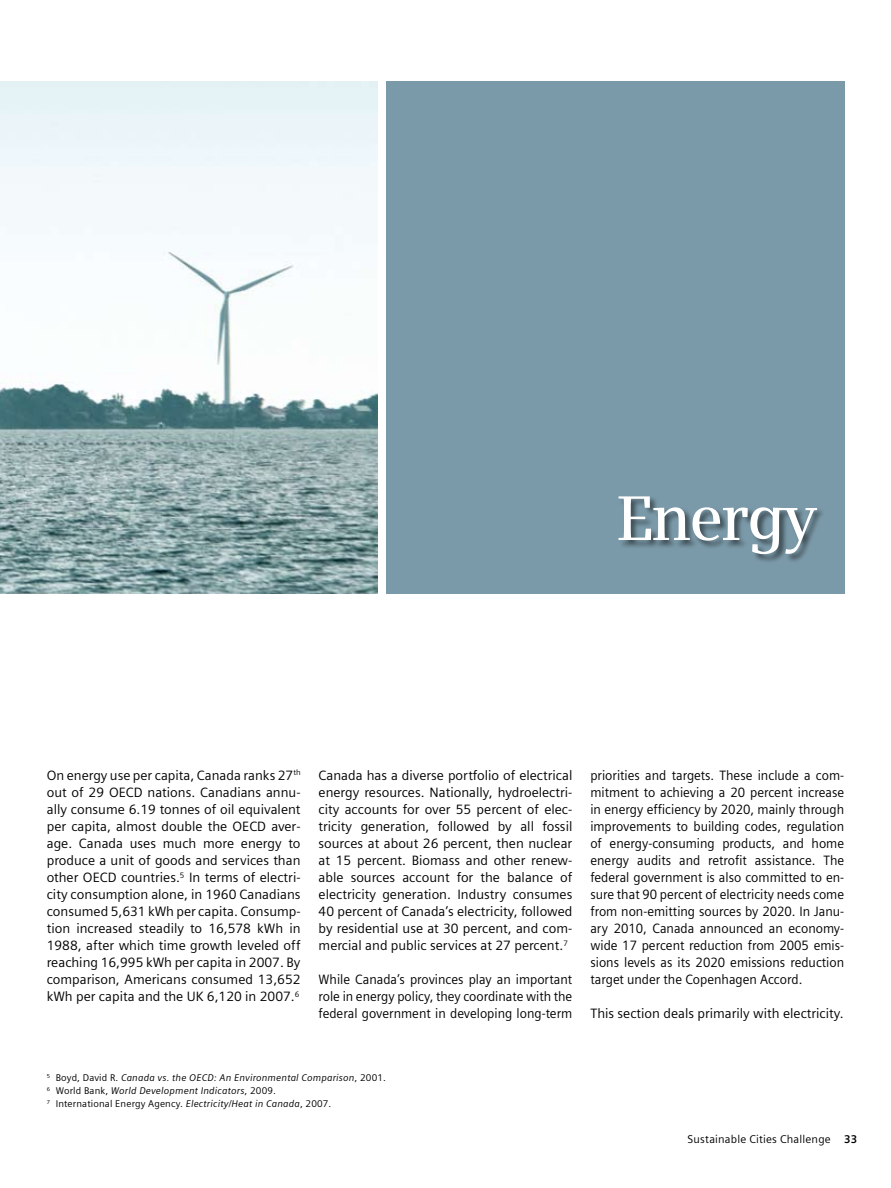
<style>
.page{position:relative;width:891px;height:1188px;background:#fff}
.page>*{position:absolute;margin:0;border:0;box-sizing:border-box;transform-origin:0 0}
.t1{font:600 63px "Siemens Serif OT";letter-spacing:-.04em;color:#fff}
.t2{font:13.5px/17px "Siemens Sans OT";color:#000;text-align:justify}
.t3{font:13.5px/17px "Siemens Sans OT";color:#000;text-align:justify;scale:.95 1}
.t4{font:11.25px "Siemens Sans OT";letter-spacing:.015em;color:#000}
.t5{font:italic 9.75px/12.8px "Siemens Sans OT";letter-spacing:.015em;color:#000}
.s1{font-style:normal}
.s2{font-weight:700}
</style>
<div class="page">
<div style="left:386px;top:81px;width:458px;height:513px;background:#7b9aa9"></div>
<div style="left:617px;top:495px;width:210px;height:69px;background:#000;opacity:.5"></div>
<img style="left:0;top:81px;width:378px;height:513px">
<h1 class="t1" style="left:617px;top:481px;width:202px">Energy</h1>
<p class="t2" style="left:47px;top:767px;width:255px">On energy use per capita, Canada ranks 27<sup>th </sup>out of 29 OECD nations. Canadians annu&shy;ally consume 6.19 tonnes of oil equivalent per capita, almost double the OECD aver&shy;age. Canada uses much more energy to produce a unit of goods and services than other OECD countries.<sup>5</sup> In terms of electri&shy;city consumption alone, in 1960 Canadians consumed 5,631 kWh per capita. Consump&shy;tion increased steadily to 16,578 kWh in 1988, after which time growth leveled off reaching 16,995 kWh per capita in 2007. By comparison, Americans consumed 13,652 kWh per capita and the UK 6,120 in 2007.<sup>6</sup></p>
<p class="t2" style="left:319px;top:767px;width:255px">Canada has a diverse portfolio of electrical energy resources. Nationally, hydroelectri&shy;city accounts for over 55 percent of elec&shy;tricity generation, followed by all fossil sources at about 26 percent, then nuclear at 15 percent. Biomass and other renew&shy;able sources account for the balance of electricity generation. Industry consumes 40 percent of Canada’s electricity, followed by residential use at 30 percent, and com&shy;mercial and public services at 27 percent.<sup>7</sup></p>
<p class="t3" style="left:319px;top:971px;width:269px">While Canada’s provinces play an important role in energy policy, they coordinate with the federal government in developing long-term</p>
<p class="t3" style="left:590px;top:767px;width:269px">priorities and targets. These include a com&shy;mitment to achieving a 20 percent increase in energy efficiency by 2020, mainly through improvements to building codes, regulation of energy-consuming products, and home energy audits and retrofit assistance. The federal government is also committed to en&shy;sure that 90 percent of electricity needs come from non-emitting sources by 2020. In Janu&shy;ary 2010, Canada announced an economy&shy;wide 17 percent reduction from 2005 emis&shy;sions levels as its 2020 emissions reduction target under the Copenhagen Accord.</p>
<p class="t2" style="left:590px;top:1005px;width:255px">This section deals primarily with electricity.</p>
<p class="t5" style="left:47px;top:1072px;width:341px"><sup>5</sup> <span class="s1">Boyd, David R.</span> Canada vs. the OECD: An Environmental Comparison<span class="s1">, 2001.<br></span><sup>6</sup> <span class="s1">World Bank,</span> World Development Indicators<span class="s1">, 2009.<br></span><sup>7</sup> <span class="s1">International Energy Agency.</span> Electricity/Heat in Canada<span class="s1">, 2007.</span></p>
<p class="t4" style="left:688px;top:1133px;width:171px">Sustainable Cities Challenge <span class="s2">33</span></p>
</div>
